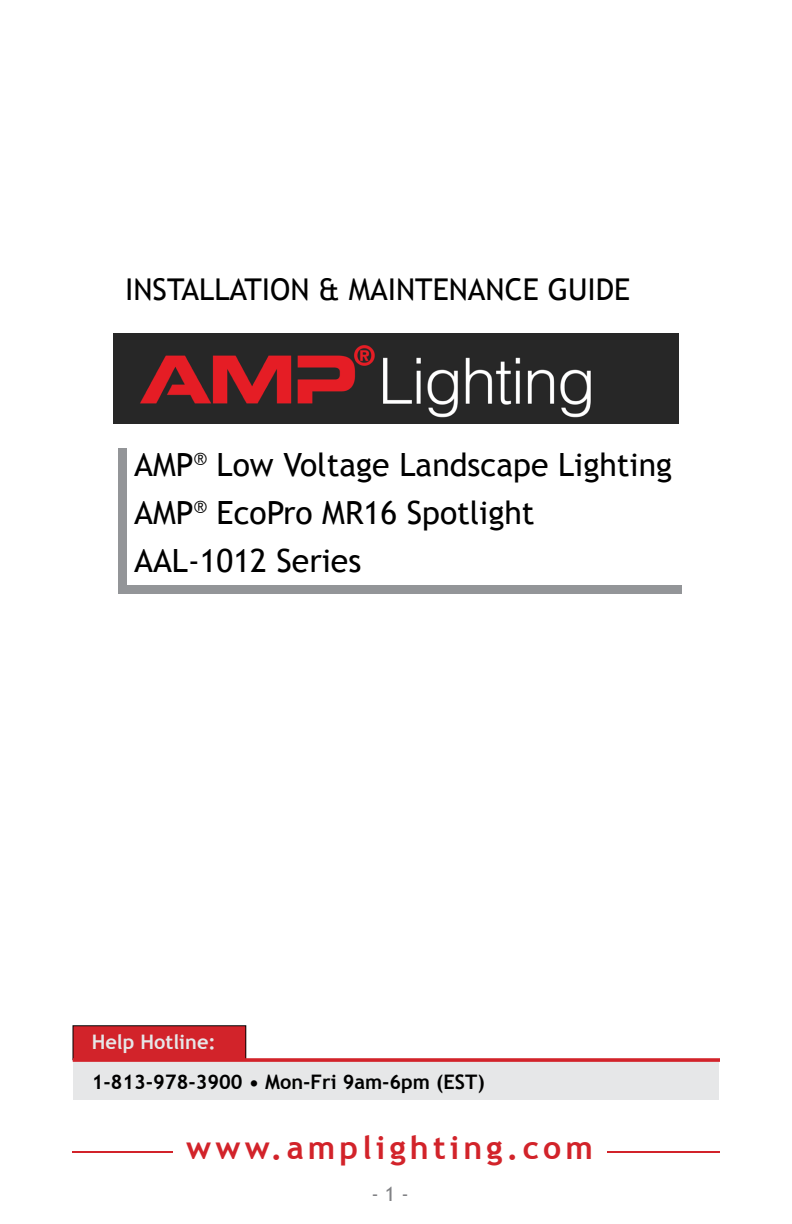
<style>
.page{position:relative;width:792px;height:1224px;background:#fff}
.page>*{position:absolute;margin:0;border:0;box-sizing:border-box;transform-origin:0 0}
.t1{font:32px/48px "Trebuchet MS";color:#000}
.t2{font:700 32px "Trebuchet MS";letter-spacing:.13em;color:#d2232a}
.t3{font:30px "Trebuchet MS";color:#000}
.t4{font:700 20px "Trebuchet MS";color:#000}
.t5{font:700 20px "Trebuchet MS";color:#e6e7e8}
.t6{font:20px "Trebuchet MS";color:#808184}
</style>
<div class="page">
<img style="left:113px;top:333px;width:566px;height:91px">
<div style="left:73px;top:1062px;width:646px;height:38px;background:#e6e7e8"></div>
<div style="left:73px;top:1026px;width:173px;height:34px;background:#d2232a"></div>
<div style="left:73px;top:1058px;width:647px;height:4px;border:2px solid #d2232a"></div>
<hr style="left:72px;top:1151px;width:648px;height:2px;background:#d2232a">
<div style="left:173px;top:1136px;width:433px;height:43px;background:#fff"></div>
<div style="left:118px;top:448px;width:9px;height:141px;background:#939598"></div>
<div style="left:118px;top:585px;width:564px;height:8px;background:#939598"></div>
<p class="t3" style="left:125px;top:272px;width:507px">INSTALLATION &amp; MAINTENANCE GUIDE</p>
<p class="t1" style="left:134px;top:441px;width:540px">AMP<sup>®</sup> Low Voltage Landscape Lighting<br>AMP<sup>®</sup> EcoPro MR16 Spotlight<br>AAL-1012 Series</p>
<p class="t5" style="left:92px;top:1029px;width:126px">Help Hotline:</p>
<p class="t4" style="left:92px;top:1070px;width:394px">1-813-978-3900 • Mon-Fri 9am-6pm (EST)</p>
<p class="t2" style="left:186px;top:1128px;width:408px">www.amplighting.com</p>
<p class="t6" style="left:372px;top:1182px;width:39px">- 1 -</p>
</div>
